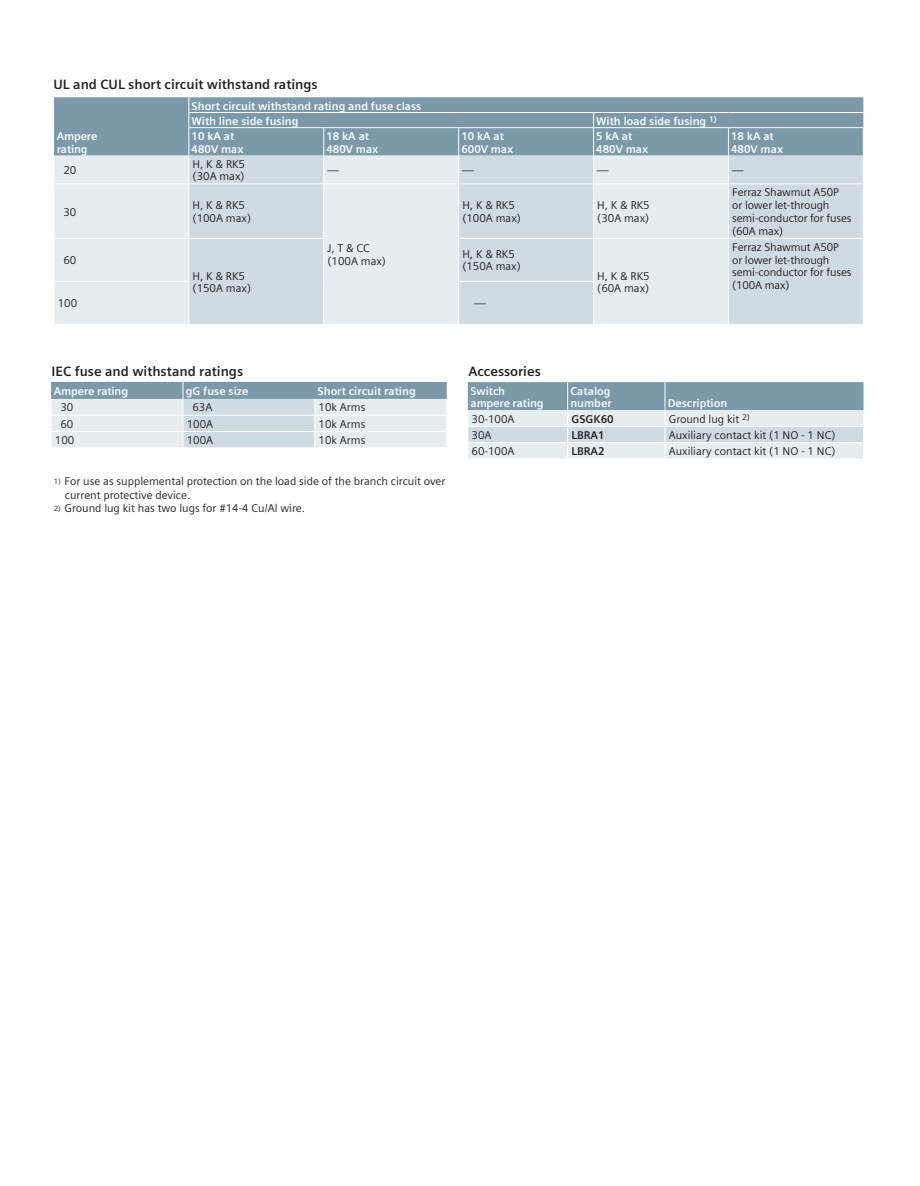
<style>
.page{position:relative;width:920px;height:1186px;background:#fff}
.page>*{position:absolute;margin:0;border:0;box-sizing:border-box;transform-origin:0 0}
.t1{font:700 13.5px "Siemens Sans OT";color:#231f20}
.t2{font:11.25px/12.8px "Siemens Sans OT";color:#231f20}
.t3{font:700 11.25px/12.8px "Siemens Sans OT";color:#fff}
.t4{font:700 11.25px "Siemens Sans OT";color:#231f20}
.s1{font-size:7.5px}
</style>
<div class="page">
<div style="left:54px;top:97px;width:808px;height:59px;background:#7b99a9"></div>
<div style="left:55px;top:156px;width:133px;height:168px;background:#e5edf1"></div>
<svg style="left:189px;top:156px;width:673px;height:168px;background:#d8e2e8"></svg>
<svg style="left:54px;top:156px;width:1px;height:27px"></svg>
<hr style="left:54px;top:183px;width:135px;height:1px;background:#fff">
<hr style="left:189px;top:183px;width:134px;height:1px;background:#fff">
<hr style="left:323px;top:183px;width:135px;height:1px;background:#fff">
<hr style="left:323px;top:184px;width:1px;height:54px;background:#fff">
<hr style="left:458px;top:183px;width:135px;height:1px;background:#fff">
<hr style="left:458px;top:184px;width:1px;height:54px;background:#fff">
<hr style="left:593px;top:183px;width:135px;height:1px;background:#fff">
<hr style="left:593px;top:184px;width:1px;height:54px;background:#fff">
<hr style="left:728px;top:183px;width:135px;height:1px;background:#fff">
<hr style="left:727px;top:184px;width:1px;height:54px;background:#fff">
<hr style="left:54px;top:238px;width:135px;height:1px;background:#fff">
<hr style="left:189px;top:238px;width:135px;height:1px;background:#fff">
<hr style="left:323px;top:239px;width:1px;height:42px;background:#fff">
<hr style="left:458px;top:238px;width:135px;height:1px;background:#fff">
<hr style="left:458px;top:239px;width:1px;height:42px;background:#fff">
<hr style="left:593px;top:238px;width:135px;height:1px;background:#fff">
<hr style="left:593px;top:239px;width:1px;height:42px;background:#fff">
<hr style="left:728px;top:238px;width:135px;height:1px;background:#fff">
<hr style="left:727px;top:239px;width:1px;height:42px;background:#fff">
<hr style="left:54px;top:281px;width:135px;height:1px;background:#fff">
<hr style="left:323px;top:281px;width:1px;height:43px;background:#fff">
<hr style="left:458px;top:281px;width:135px;height:1px;background:#fff">
<hr style="left:458px;top:282px;width:1px;height:42px;background:#fff">
<hr style="left:593px;top:282px;width:1px;height:42px;background:#fff">
<hr style="left:727px;top:281px;width:1px;height:43px;background:#fff">
<svg style="left:188px;top:97px;width:1px;height:59px"></svg>
<svg style="left:323px;top:128px;width:1px;height:55px"></svg>
<svg style="left:458px;top:128px;width:1px;height:55px"></svg>
<svg style="left:727px;top:128px;width:1px;height:55px"></svg>
<svg style="left:862px;top:128px;width:1px;height:55px"></svg>
<hr style="left:188px;top:112px;width:135px;height:1px;background:#fff">
<hr style="left:323px;top:112px;width:135px;height:1px;background:#fff">
<hr style="left:458px;top:112px;width:135px;height:1px;background:#fff">
<hr style="left:593px;top:112px;width:135px;height:1px;background:#fff">
<hr style="left:728px;top:112px;width:134px;height:1px;background:#fff">
<hr style="left:188px;top:127px;width:135px;height:1px;background:#fff">
<hr style="left:323px;top:127px;width:135px;height:1px;background:#fff">
<hr style="left:458px;top:127px;width:135px;height:1px;background:#fff">
<hr style="left:593px;top:127px;width:135px;height:1px;background:#fff">
<hr style="left:728px;top:127px;width:135px;height:1px;background:#fff">
<svg style="left:593px;top:113px;width:1px;height:70px"></svg>
<svg style="left:51px;top:382px;width:396px;height:66px;background:#c6d4dc"></svg>
<svg style="left:467px;top:382px;width:396px;height:77px;background:#bbccd4"></svg>
<p class="t1" style="left:54px;top:76px;width:265px">UL and CUL short circuit withstand ratings</p>
<p class="t3" style="left:191px;top:98px;width:231px;line-height:15.1px">Short circuit withstand rating and fuse class<br>With line side fusing</p>
<p class="t3" style="left:596px;top:115px;width:122px">With load side fusing <sup>1)</sup></p>
<p class="t3" style="left:57px;top:130px;width:42px">Ampere rating</p>
<p class="t3" style="left:191px;top:130px;width:53px">10 kA at<br>480V max</p>
<p class="t3" style="left:326px;top:130px;width:53px">18 kA at<br>480V max</p>
<p class="t3" style="left:461px;top:130px;width:53px">10 kA at<br>600V max</p>
<p class="t3" style="left:596px;top:130px;width:53px">5 kA at<br>480V max</p>
<p class="t3" style="left:730px;top:130px;width:53px">18 kA at<br>480V max</p>
<p class="t2" style="left:63px;top:164px;width:14px">20</p>
<p class="t2" style="left:192px;top:158px;width:54px;line-height:12px">H, K &amp; RK5 (30A max)</p>
<p class="t2" style="left:327px;top:164px;width:13px">—</p>
<p class="t2" style="left:462px;top:164px;width:13px">—</p>
<p class="t2" style="left:597px;top:164px;width:13px">—</p>
<p class="t2" style="left:731px;top:164px;width:13px">—</p>
<p class="t2" style="left:63px;top:205px;width:14px">30</p>
<p class="t2" style="left:192px;top:198px;width:60px;line-height:13.5px">H, K &amp; RK5 (100A max)</p>
<p class="t2" style="left:327px;top:241px;width:60px;line-height:13.5px">J, T &amp; CC (100A max)</p>
<p class="t2" style="left:731px;top:186px;width:121px">Ferraz Shawmut A50P or lower let-through semi-conductor for fuses (60A max)</p>
<p class="t2" style="left:462px;top:198px;width:60px;line-height:13.5px">H, K &amp; RK5 (100A max)</p>
<p class="t2" style="left:597px;top:198px;width:54px;line-height:13.5px">H, K &amp; RK5 (30A max)</p>
<p class="t2" style="left:731px;top:241px;width:121px">Ferraz Shawmut A50P or lower let-through semi-conductor for fuses (100A max)</p>
<p class="t2" style="left:462px;top:248px;width:60px;line-height:12px">H, K &amp; RK5 (150A max)</p>
<p class="t2" style="left:63px;top:254px;width:14px">60</p>
<p class="t2" style="left:192px;top:270px;width:60px;line-height:12px">H, K &amp; RK5 (150A max)</p>
<p class="t2" style="left:597px;top:270px;width:54px;line-height:12px">H, K &amp; RK5 (60A max)</p>
<p class="t2" style="left:58px;top:297px;width:21px">100</p>
<p class="t2" style="left:474px;top:297px;width:13px">—</p>
<p class="t1" style="left:52px;top:364px;width:193px">IEC fuse and withstand ratings</p>
<p class="t1" style="left:468px;top:364px;width:74px">Accessories</p>
<p class="t3" style="left:54px;top:385px;width:76px">Ampere rating</p>
<p class="t3" style="left:185px;top:385px;width:64px">gG fuse size</p>
<p class="t3" style="left:317px;top:385px;width:100px">Short circuit rating</p>
<p class="t2" style="left:60px;top:401px;width:14px">30</p>
<p class="t2" style="left:192px;top:401px;width:21px">63A</p>
<p class="t2" style="left:318px;top:401px;width:48px">10k Arms</p>
<p class="t2" style="left:60px;top:417px;width:14px">60</p>
<p class="t2" style="left:187px;top:417px;width:28px">100A</p>
<p class="t2" style="left:318px;top:417px;width:48px">10k Arms</p>
<p class="t2" style="left:55px;top:434px;width:21px">100</p>
<p class="t2" style="left:187px;top:434px;width:28px">100A</p>
<p class="t2" style="left:318px;top:434px;width:48px">10k Arms</p>
<p class="t2" style="left:65px;top:475px;width:382px;line-height:13.5px;text-indent:-11px"><span class="s1">1)</span> For use as supplemental protection on the load side of the branch circuit over current protective device.</p>
<p class="t2" style="left:54px;top:502px;width:253px"><span class="s1">2)</span> Ground lug kit has two lugs for #14-4 Cu/Al wire.</p>
<p class="t3" style="left:470px;top:384px;width:75px">Switch ampere rating</p>
<p class="t3" style="left:570px;top:384px;width:43px">Catalog number</p>
<p class="t3" style="left:667px;top:397px;width:61px">Description</p>
<p class="t2" style="left:471px;top:412px;width:44px">30-100A</p>
<p class="t4" style="left:571px;top:412px;width:44px">GSGK60</p>
<p class="t2" style="left:668px;top:412px;width:82px">Ground lug kit <sup>2)</sup></p>
<p class="t2" style="left:471px;top:429px;width:21px">30A</p>
<p class="t4" style="left:571px;top:428px;width:35px">LBRA1</p>
<p class="t2" style="left:668px;top:429px;width:168px">Auxiliary contact kit (1 NO - 1 NC)</p>
<p class="t2" style="left:471px;top:445px;width:44px">60-100A</p>
<p class="t4" style="left:571px;top:445px;width:35px">LBRA2</p>
<p class="t2" style="left:668px;top:445px;width:168px">Auxiliary contact kit (1 NO - 1 NC)</p>
</div>
